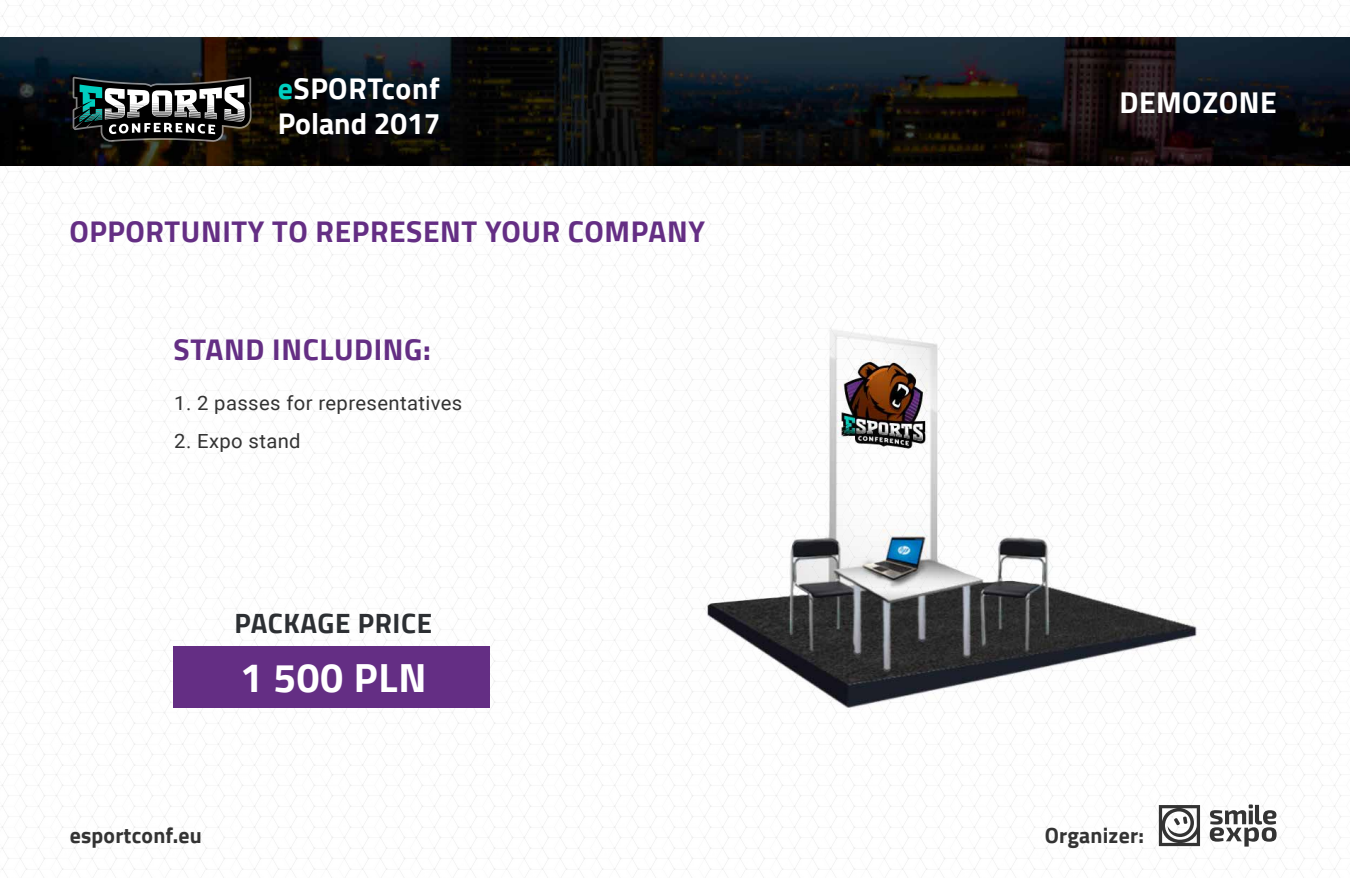
<style>
.page{position:relative;width:1350px;height:878px;background:#fff}
.page>*{position:absolute;margin:0;border:0;box-sizing:border-box;transform-origin:0 0}
.t1{font:700 40.5px "Cairo";letter-spacing:.02em;color:#fff}
.t2{font:700 30px "Cairo";letter-spacing:.015em;color:#fff}
.t3{font:700 29.85px "Cairo";letter-spacing:.02em;color:#642e84}
.t4{font:700 29.85px/35.8px "Cairo";color:#fff}
.t5{font:700 27.75px "Cairo";letter-spacing:.02em;color:#2c2f33}
.t6{font:700 21.75px "Cairo";letter-spacing:.01em;color:#333}
.t7{font:19.42px "Roboto";letter-spacing:.02em;color:#333;scale:1.04 1}
.s1{color:#00cebf}
</style>
<div class="page">
<img style="left:1px;top:38px;width:1348px;height:127px">
<svg style="left:1159px;top:804px;width:118px;height:42px"></svg>
<svg style="left:73px;top:77px;width:179px;height:65px;background:#4a5251"></svg>
<div style="left:173px;top:646px;width:316px;height:61px;background:#642e84"></div>
<img style="left:657px;top:280px;width:541px;height:429px">
<p class="t4" style="left:278px;top:70px;width:164px"><span class="s1">e</span>SPORTconf<br>Poland 2017</p>
<p class="t3" style="left:69px;top:214px;width:637px">OPPORTUNITY TO REPRESENT YOUR COMPANY</p>
<p class="t3" style="left:174px;top:332px;width:259px">STAND INCLUDING:</p>
<p class="t7" style="left:174px;top:389px;width:279px">1. 2 passes for representatives</p>
<p class="t7" style="left:174px;top:428px;width:123px">2. Expo stand</p>
<p class="t5" style="left:234px;top:607px;width:199px">PACKAGE PRICE</p>
<h1 class="t1" style="left:240px;top:654px;width:188px">1 500 PLN</h1>
<p class="t2" style="left:1119px;top:85px;width:159px">DEMOZONE</p>
<p class="t6" style="left:70px;top:823px;width:134px">esportconf.eu</p>
<p class="t6" style="left:1045px;top:823px;width:101px">Organizer:</p>
</div>
